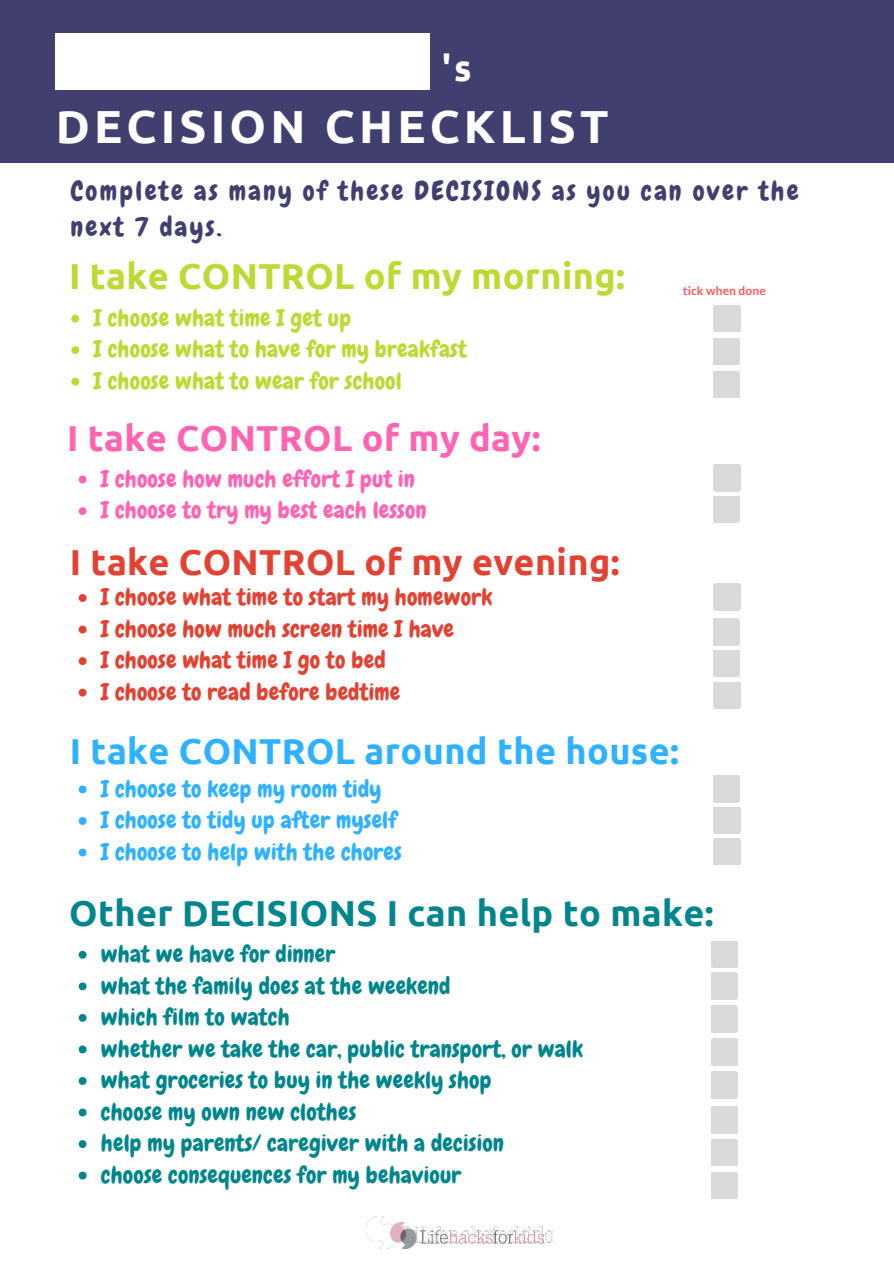
<style>
.page{position:relative;width:894px;height:1264px;background:#fff}
.page>*{position:absolute;margin:0;border:0;box-sizing:border-box;transform-origin:0 0}
.t1{font:700 46.35px "Ubuntu";letter-spacing:.09em;color:#fff}
.t2{font:700 36px "Ubuntu";letter-spacing:.01em;color:#00868c}
.t3{font:700 36px "Ubuntu";letter-spacing:.01em;color:#2eb2ff}
.t4{font:700 36px "Ubuntu";letter-spacing:.01em;color:#bfd833}
.t5{font:700 36px "Ubuntu";letter-spacing:.01em;color:#e34132}
.t6{font:700 36px "Ubuntu";letter-spacing:.01em;color:#ff63b1}
.t7{font:700 36px "Ubuntu";color:#fff}
.t8{font:26.55px/36px "Chewy";letter-spacing:.09em;color:#403f6f}
.t9{font:23.25px/31.5px "Chewy";letter-spacing:.01em;color:#00868c}
.t10{font:23.25px/31.5px "Chewy";letter-spacing:.01em;color:#e34132}
.t11{font:23.25px/31.5px "Chewy";letter-spacing:.01em;color:#bfd833}
.t12{font:23.25px/31.5px "Chewy";letter-spacing:.01em;color:#2eb2ff}
.t13{font:23.25px/31.5px "Chewy";letter-spacing:.01em;color:#ff63b1}
.t14{font:700 12px "Lato";letter-spacing:.01em;color:#ff5757}
</style>
<div class="page">
<div style="left:0;top:0;width:893px;height:163px;background:#403f6f"></div>
<img style="left:366px;top:1216px;width:186px;height:32px">
<div style="left:56px;top:33px;width:374px;height:56px;background:#fff"></div>
<svg style="left:71px;top:314px;width:8px;height:8px"></svg>
<svg style="left:71px;top:346px;width:8px;height:8px"></svg>
<svg style="left:71px;top:378px;width:8px;height:7px"></svg>
<hr style="left:738px;top:307px;width:2px;height:23px;background:#d9d9d9">
<div style="left:714px;top:307px;width:24px;height:23px;background:#d9d9d9"></div>
<hr style="left:714px;top:305px;width:24px;height:2px;background:#d9d9d9">
<hr style="left:714px;top:330px;width:24px;height:2px;background:#d9d9d9">
<svg style="left:713px;top:305px;width:1px;height:27px"></svg>
<div style="left:714px;top:340px;width:24px;height:23px;background:#d9d9d9"></div>
<hr style="left:714px;top:338px;width:24px;height:2px;background:#d9d9d9">
<hr style="left:712px;top:340px;width:2px;height:23px;background:#d9d9d9">
<hr style="left:714px;top:363px;width:24px;height:2px;background:#d9d9d9">
<svg style="left:738px;top:338px;width:1px;height:27px"></svg>
<div style="left:714px;top:373px;width:24px;height:23px;background:#d9d9d9"></div>
<hr style="left:714px;top:371px;width:24px;height:2px;background:#d9d9d9">
<hr style="left:712px;top:373px;width:2px;height:23px;background:#d9d9d9">
<hr style="left:714px;top:396px;width:24px;height:2px;background:#d9d9d9">
<svg style="left:738px;top:371px;width:1px;height:27px"></svg>
<svg style="left:79px;top:475px;width:7px;height:8px"></svg>
<svg style="left:79px;top:507px;width:7px;height:8px"></svg>
<svg style="left:79px;top:594px;width:7px;height:8px"></svg>
<svg style="left:79px;top:625px;width:7px;height:8px"></svg>
<svg style="left:79px;top:657px;width:7px;height:8px"></svg>
<svg style="left:79px;top:688px;width:7px;height:8px"></svg>
<svg style="left:79px;top:785px;width:7px;height:8px"></svg>
<svg style="left:79px;top:817px;width:7px;height:8px"></svg>
<svg style="left:79px;top:848px;width:7px;height:8px"></svg>
<svg style="left:79px;top:950px;width:7px;height:8px"></svg>
<svg style="left:79px;top:982px;width:7px;height:8px"></svg>
<svg style="left:79px;top:1013px;width:7px;height:8px"></svg>
<svg style="left:79px;top:1045px;width:7px;height:8px"></svg>
<svg style="left:79px;top:1077px;width:7px;height:7px"></svg>
<svg style="left:79px;top:1108px;width:7px;height:8px"></svg>
<svg style="left:79px;top:1140px;width:7px;height:7px"></svg>
<svg style="left:79px;top:1171px;width:7px;height:8px"></svg>
<svg style="left:713px;top:583px;width:27px;height:27px"></svg>
<svg style="left:713px;top:775px;width:27px;height:90px"></svg>
<hr style="left:735px;top:974px;width:2px;height:23px;background:#d9d9d9">
<div style="left:712px;top:974px;width:23px;height:23px;background:#d9d9d9"></div>
<svg style="left:710px;top:941px;width:27px;height:33px"></svg>
<hr style="left:710px;top:974px;width:2px;height:23px;background:#d9d9d9">
<hr style="left:712px;top:997px;width:23px;height:2px;background:#d9d9d9">
<hr style="left:735px;top:1007px;width:2px;height:23px;background:#d9d9d9">
<div style="left:712px;top:1007px;width:23px;height:23px;background:#d9d9d9"></div>
<hr style="left:712px;top:1005px;width:23px;height:2px;background:#d9d9d9">
<hr style="left:710px;top:1007px;width:2px;height:23px;background:#d9d9d9">
<hr style="left:712px;top:1030px;width:23px;height:2px;background:#d9d9d9">
<div style="left:712px;top:1040px;width:24px;height:23px;background:#d9d9d9"></div>
<hr style="left:712px;top:1038px;width:24px;height:2px;background:#d9d9d9">
<hr style="left:710px;top:1040px;width:2px;height:23px;background:#d9d9d9">
<hr style="left:712px;top:1063px;width:24px;height:2px;background:#d9d9d9">
<svg style="left:736px;top:1038px;width:1px;height:27px"></svg>
<hr style="left:735px;top:1073px;width:2px;height:24px;background:#d9d9d9">
<div style="left:712px;top:1073px;width:23px;height:24px;background:#d9d9d9"></div>
<hr style="left:712px;top:1071px;width:23px;height:2px;background:#d9d9d9">
<hr style="left:710px;top:1073px;width:2px;height:24px;background:#d9d9d9">
<svg style="left:710px;top:1097px;width:27px;height:1px"></svg>
<svg style="left:711px;top:1106px;width:26px;height:27px"></svg>
<hr style="left:735px;top:1140px;width:2px;height:24px;background:#d9d9d9">
<div style="left:712px;top:1140px;width:23px;height:24px;background:#d9d9d9"></div>
<svg style="left:711px;top:1139px;width:26px;height:1px"></svg>
<hr style="left:710px;top:1140px;width:2px;height:24px;background:#d9d9d9">
<hr style="left:712px;top:1164px;width:23px;height:2px;background:#d9d9d9">
<hr style="left:735px;top:1173px;width:2px;height:24px;background:#d9d9d9">
<div style="left:712px;top:1173px;width:23px;height:24px;background:#d9d9d9"></div>
<svg style="left:711px;top:1172px;width:26px;height:1px"></svg>
<hr style="left:710px;top:1173px;width:2px;height:24px;background:#d9d9d9">
<hr style="left:712px;top:1197px;width:23px;height:2px;background:#d9d9d9">
<svg style="left:713px;top:464px;width:27px;height:58px"></svg>
<svg style="left:713px;top:618px;width:27px;height:90px"></svg>
<img style="left:390px;top:1222px;width:153px;height:26px">
<h2 class="t7" style="left:442px;top:47px;width:31px">'s</h2>
<h1 class="t1" style="left:56px;top:100px;width:554px">DECISION CHECKLIST</h1>
<p class="t8" style="left:71px;top:173px;width:729px">Complete as many of these DECISIONS as you can over the next 7 days.</p>
<h2 class="t4" style="left:69px;top:255px;width:557px">I take CONTROL of my morning:</h2>
<p class="t14" style="left:682px;top:283px;width:84px">tick when done</p>
<p class="t11" style="left:94px;top:302px;width:374px">I choose what time I get up<br>I choose what to have for my breakfast<br>I choose what to wear for school</p>
<h2 class="t6" style="left:67px;top:418px;width:475px">I take CONTROL of my day:</h2>
<p class="t13" style="left:101px;top:463px;width:327px">I choose how much effort I put in<br>I choose to try my best each lesson</p>
<h2 class="t5" style="left:70px;top:541px;width:551px">I take CONTROL of my evening:</h2>
<p class="t10" style="left:101px;top:581px;width:392px">I choose what time to start my homework<br>I choose how much screen time I have<br>I choose what time I go to bed<br>I choose to read before bedtime</p>
<h2 class="t3" style="left:70px;top:730px;width:610px">I take CONTROL around the house:</h2>
<p class="t12" style="left:101px;top:773px;width:302px">I choose to keep my room tidy<br>I choose to tidy up after myself<br>I choose to help with the chores</p>
<h2 class="t2" style="left:69px;top:892px;width:645px">Other DECISIONS I can help to make:</h2>
<p class="t9" style="left:101px;top:938px;width:483px">what we have for dinner<br>what the family does at the weekend<br>which film to watch<br>whether we take the car, public transport, or walk what groceries to buy in the weekly shop<br>choose my own new clothes<br>help my parents/ caregiver with a decision<br>choose consequences for my behaviour</p>
</div>
